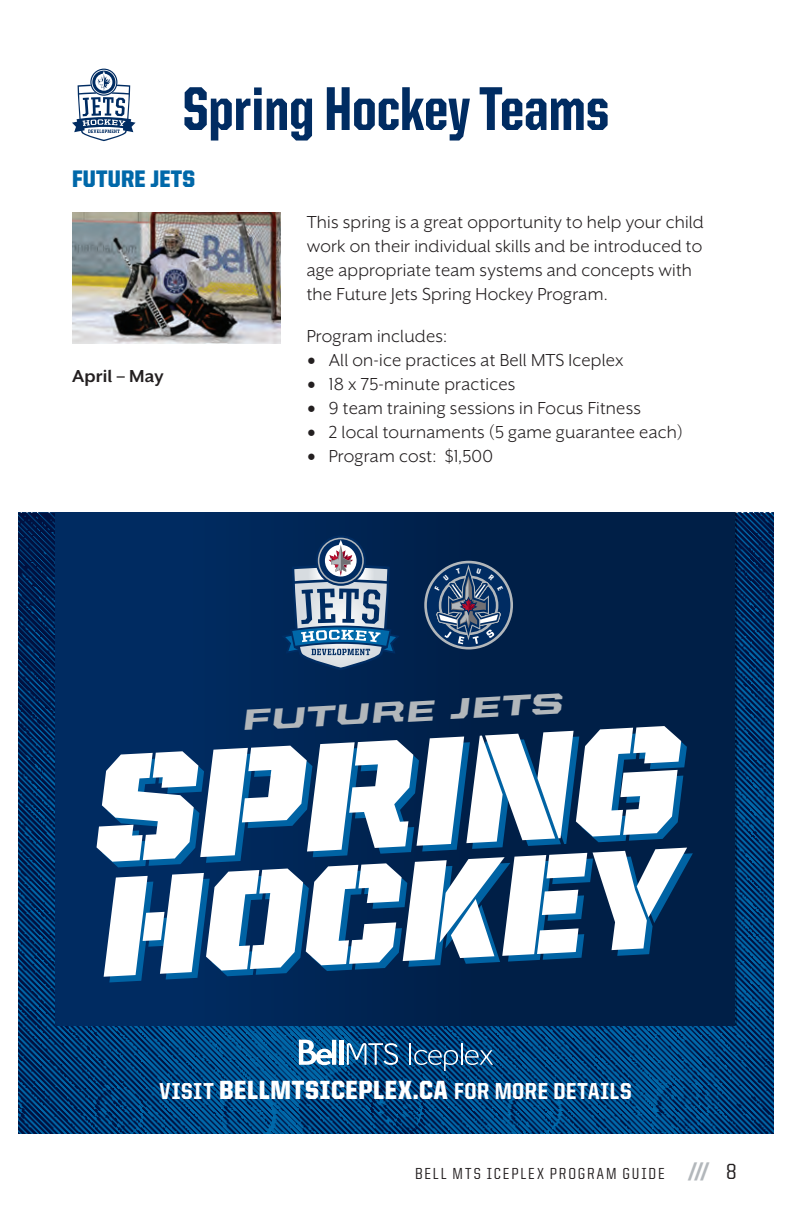
<style>
.page{position:relative;width:792px;height:1224px;background:#fff}
.page>*{position:absolute;margin:0;border:0;box-sizing:border-box;transform-origin:0 0}
.t1{font:154.6px "United Italic Reg Stencil";color:#fff}
.t2{font:142.6px "United Italic Reg Stencil";color:#fff}
.t3{font:800 62px "United Sans Cond";color:#002c62}
.t4{font:900 29.2px "United Italic Ext";color:#b2b7bb}
.t5{font:900 24px "United Sans Semi Cond";letter-spacing:.01em;color:#0068a9}
.t6{font:800 23.2px "United Sans Semi Cond";letter-spacing:.035em;color:#fff}
.t7{font:20px/24px "Mr Eaves XL San OT";letter-spacing:.01em;color:#231f20}
.t8{font:700 20px "Mr Eaves XL San OT";letter-spacing:.01em;color:#231f20}
.t9{font:500 16px "United Sans Semi Cond";letter-spacing:.12em;color:#231f20}
.s1{font-family:"Minion Pro";font-size:24px}
.s2{font-weight:900;font-size:26.4px}
.s3{font-weight:800;font-style:italic;font-size:22px;color:#b2b7bb}
.s4{font-size:22px}
</style>
<div class="page">
<svg style="left:72px;top:69px;width:64px;height:72px"></svg>
<img style="left:72px;top:212px;width:208px;height:132px">
<img style="left:18px;top:513px;width:756px;height:621px">
<div style="left:55px;top:513px;width:682px;height:513px;background:linear-gradient(to right,#002c63,#001c40)"></div>
<div style="left:316px;top:536px;width:50px;height:50px;border:4px solid #002c62;border-radius:50%"></div>
<svg style="left:282px;top:540px;width:118px;height:130px;background:#547193"></svg>
<svg style="left:426px;top:563px;width:86px;height:85px"></svg>
<div style="left:424px;top:561px;width:89px;height:89px;border:3px solid #b2b7bb;border-radius:50%"></div>
<svg style="left:299px;top:1040px;width:37px;height:25px"></svg>
<hr style="left:339px;top:1040px;width:4px;height:25px;background:#fff">
<svg style="left:347px;top:1043px;width:51px;height:22px"></svg>
<hr style="left:409px;top:1043px;width:2px;height:22px;background:#fff">
<svg style="left:414px;top:1043px;width:79px;height:28px;background:#2a5f8e"></svg>
<svg style="left:431px;top:553px;width:75px;height:99px;background:#324e73"></svg>
<h3 class="t3" style="left:183px;top:76px;width:428px">Spring Hockey Teams</h3>
<p class="t5" style="left:72px;top:166px;width:125px">FUTURE JETS</p>
<p class="t8" style="left:72px;top:366px;width:93px">April – May</p>
<p class="t7" style="left:307px;top:210px;width:399px">This spring is a great opportunity to help your child work on their individual skills and be introduced to age appropriate team systems and concepts with the Future Jets Spring Hockey Program.</p>
<p class="t7" style="left:307px;top:324px;width:142px">Program includes:</p>
<p class="t7" style="left:307px;top:348px;width:318px"><span class="s1">•</span> All on-ice practices at Bell MTS Iceplex</p>
<p class="t7" style="left:307px;top:372px;width:210px"><span class="s1">•</span> 18 x 75-minute practices</p>
<p class="t7" style="left:307px;top:396px;width:336px"><span class="s1">•</span> 9 team training sessions in Focus Fitness</p>
<p class="t7" style="left:307px;top:420px;width:378px"><span class="s1">•</span> 2 local tournaments (5 game guarantee each)</p>
<p class="t7" style="left:307px;top:444px;width:188px"><span class="s1">•</span> Program cost: $1,500</p>
<h3 class="t4" style="left:241px;top:702px;width:323px;rotate:-3deg">FUTURE JETS</h3>
<h1 class="t1" style="left:89px;top:728px;width:588px;rotate:-3deg">SPRING</h1>
<h2 class="t2" style="left:96px;top:853px;width:580px;rotate:-3deg">HOCKEY</h2>
<p class="t6" style="left:160px;top:1079px;width:474px">VISIT <span class="s2">BELLMTSICEPLEX.CA</span> FOR MORE DETAILS</p>
<p class="t9" style="left:415px;top:1165px;width:323px">BELL MTS ICEPLEX PROGRAM GUIDE <span class="s3">|||</span> <span class="s4">8</span></p>
</div>
